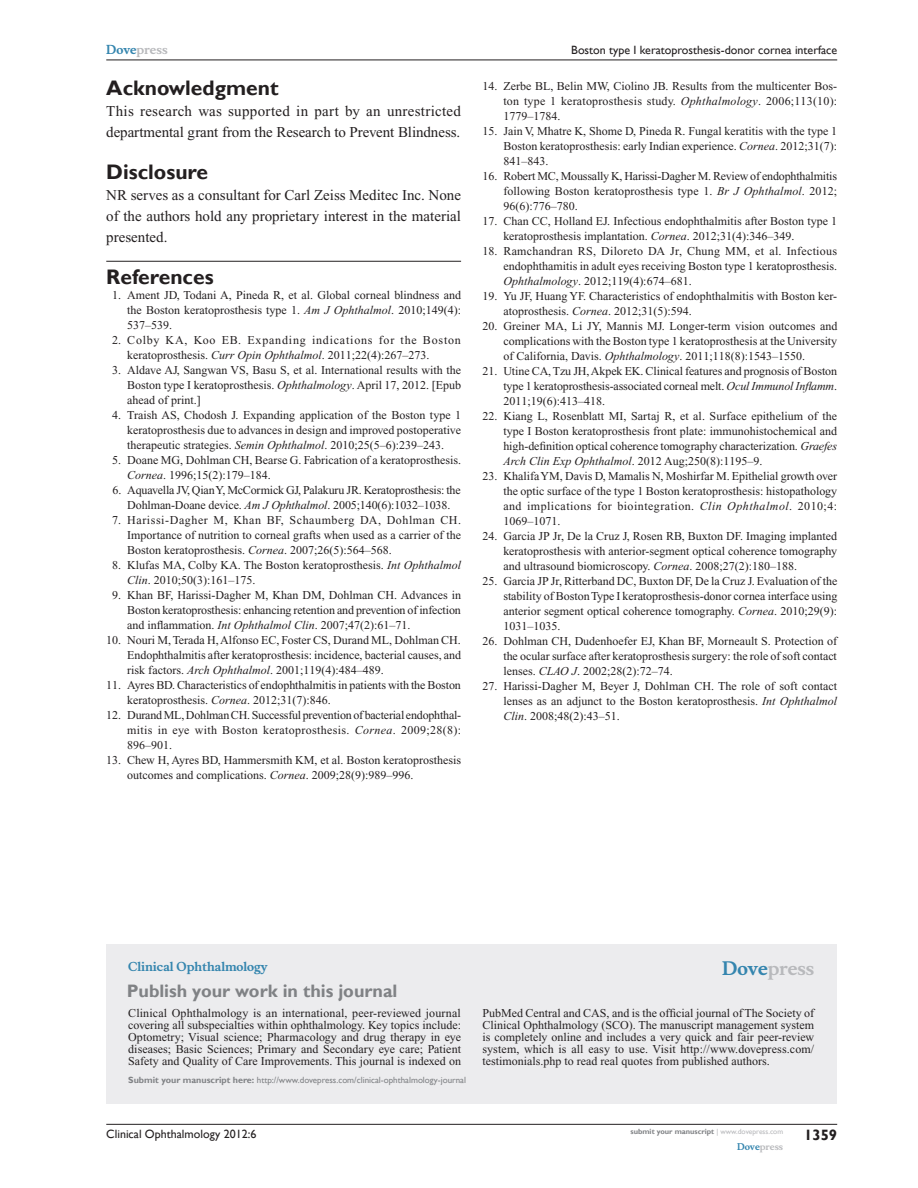
<style>
.page{position:relative;width:918px;height:1188px;background:#fff}
.page>*{position:absolute;margin:0;border:0;box-sizing:border-box;transform-origin:0 0}
.RefH{font:700 21px "Gill Sans";color:#231f20}
.PromBx-H1{font:700 18px "Gill Sans";color:#808285}
.PromBx-Brand{font:700 18px "Musee";color:#b8b9bc}
.TxF{font:15px/21px "Times New Roman";color:#231f20}
.t1{font:700 15px "Gill Sans";color:#231f20}
.RefNL2{font:12px/15px "Times New Roman";color:#231f20;text-align:justify}
.PromBx-Tx{font:12px/12px "Times New Roman";color:#231f20;text-align:justify}
.RefNL2-2{font:12px/15px "Times New Roman";letter-spacing:.065em;color:#231f20}
.t2{font:12px "Gill Sans";color:#231f20}
.PromBx-JrnlName{font:700 12px "Musee";color:#3485ae}
.t3{font:700 12px "Musee";color:#b8b9bc}
.PromBx-SubmitMssWebA{font:9px "Gill Sans";color:#808285}
.t4{font:700 9px "Musee";color:#b8b9bc}
.t5{font:700 7.5px "Gill Sans";color:#808285}
.s1{color:#3485ae}
.s2{font-style:italic}
.s3{font-weight:700}
.s4{font-weight:400;color:#b8b9bc}
</style>
<div class="page">
<div style="left:106px;top:944px;width:731px;height:159px;background:#ececee"></div>
<hr style="left:106px;top:261px;width:355px;height:1px;background:#231f20">
<hr style="left:106px;top:1124px;width:731px;height:1px;background:#231f20">
<hr style="left:106px;top:60px;width:731px;height:1px;background:#231f20">
<p class="t3" style="left:106px;top:43px;width:63px"><span class="s1">Dove</span>press</p>
<h1 class="RefH" style="left:106px;top:76px;width:174px">Acknowledgment</h1>
<p class="TxF" style="left:106px;top:101px;width:356px">This research was supported in part by an unrestricted departmental grant from the Research to Prevent Blindness.</p>
<h1 class="RefH" style="left:106px;top:160px;width:103px">Disclosure</h1>
<p class="TxF" style="left:106px;top:185px;width:356px;text-align:justify">NR serves as a consultant for Carl Zeiss Meditec Inc. None of the authors hold any proprietary interest in the material presented.</p>
<p class="RefH" style="left:106px;top:265px;width:109px">References</p>
<p class="RefNL2" style="left:127px;top:288px;width:335px;text-indent:-15px">1. Ament JD, Todani A, Pineda R, et al. Global corneal blindness and the Boston keratoprosthesis type 1. <span class="s2">Am J Ophthalmol</span>. 2010;149(4):<br>537–539.</p>
<p class="RefNL2-2" style="left:127px;top:333px;width:335px;text-indent:-15px">2. Colby KA, Koo EB. Expanding indications for the Boston keratoprosthesis. <span class="s2">Curr Opin Ophthalmol</span>. 2011;22(4):267–273.</p>
<p class="RefNL2" style="left:127px;top:363px;width:335px;text-indent:-15px">3. Aldave AJ, Sangwan VS, Basu S, et al. International results with the Boston type I keratoprosthesis. <span class="s2">Ophthalmology</span>. April 17, 2012. [Epub ahead of print.]</p>
<p class="RefNL2" style="left:127px;top:408px;width:335px;text-indent:-15px">4. Traish AS, Chodosh J. Expanding application of the Boston type 1 keratoprosthesis due to advances in design and improved postoperative therapeutic strategies. <span class="s2">Semin Ophthalmol</span>. 2010;25(5–6):239–243.</p>
<p class="RefNL2" style="left:127px;top:453px;width:335px;text-indent:-15px">5. Doane MG, Dohlman CH, Bearse G. Fabrication of a keratoprosthesis.<br><span class="s2">Cornea</span>. 1996;15(2):179–184.</p>
<p class="RefNL2" style="left:113px;top:483px;width:350px;text-align:center">6. Aquavella JV, Qian Y, McCormick GJ, Palakuru JR. Keratoprosthesis: the<br>Dohlman-Doane device. <span class="s2">Am J Ophthalmol</span>. 2005;140(6):1032–1038.</p>
<p class="RefNL2" style="left:127px;top:513px;width:335px;text-indent:-15px">7. Harissi-Dagher M, Khan BF, Schaumberg DA, Dohlman CH.<br>Importance of nutrition to corneal grafts when used as a carrier of the Boston keratoprosthesis. <span class="s2">Cornea</span>. 2007;26(5):564–568.</p>
<p class="RefNL2" style="left:127px;top:558px;width:335px;text-indent:-15px">8. Klufas MA, Colby KA. The Boston keratoprosthesis. <span class="s2">Int Ophthalmol<br>Clin</span>. 2010;50(3):161–175.</p>
<p class="RefNL2" style="left:127px;top:588px;width:335px;text-indent:-15px">9. Khan BF, Harissi-Dagher M, Khan DM, Dohlman CH. Advances in Boston keratoprosthesis: enhancing retention and prevention of infection and inflammation. <span class="s2">Int Ophthalmol Clin</span>. 2007;47(2):61–71.</p>
<p class="RefNL2" style="left:127px;top:633px;width:335px;text-indent:-21px">10. Nouri M, Terada H, Alfonso EC, Foster CS, Durand ML, Dohlman CH.<br>Endophthalmitis after keratoprosthesis: incidence, bacterial causes, and risk factors. <span class="s2">Arch Ophthalmol</span>. 2001;119(4):484–489.</p>
<p class="RefNL2" style="left:127px;top:678px;width:335px;text-indent:-21px">11. Ayres BD. Characteristics of endophthalmitis in patients with the Boston keratoprosthesis. <span class="s2">Cornea</span>. 2012;31(7):846.</p>
<p class="RefNL2" style="left:127px;top:708px;width:335px;text-indent:-21px">12. Durand ML, Dohlman CH. Successful prevention of bacterial endophthal&shy;mitis in eye with Boston keratoprosthesis. <span class="s2">Cornea</span>. 2009;28(8):<br>896–901.</p>
<p class="RefNL2" style="left:127px;top:753px;width:335px;text-indent:-21px">13. Chew H, Ayres BD, Hammersmith KM, et al. Boston keratoprosthesis outcomes and complications. <span class="s2">Cornea</span>. 2009;28(9):989–996.</p>
<p class="t2" style="left:571px;top:43px;width:267px">Boston type I keratoprosthesis-donor cornea interface</p>
<p class="RefNL2" style="left:503px;top:79px;width:335px;text-indent:-21px">14. Zerbe BL, Belin MW, Ciolino JB. Results from the multicenter Bos&shy;ton type 1 keratoprosthesis study. <span class="s2">Ophthalmology</span>. 2006;113(10):<br>1779–1784.</p>
<p class="RefNL2" style="left:503px;top:124px;width:335px;text-indent:-21px">15. Jain V, Mhatre K, Shome D, Pineda R. Fungal keratitis with the type 1<br>Boston keratoprosthesis: early Indian experience. <span class="s2">Cornea</span>. 2012;31(7):<br>841–843.</p>
<p class="RefNL2" style="left:503px;top:169px;width:335px;text-indent:-21px">16. Robert MC, Moussally K, Harissi-Dagher M. Review of endophthalmitis following Boston keratoprosthesis type 1. <span class="s2">Br J Ophthalmol</span>. 2012; 96(6):776–780.</p>
<p class="RefNL2" style="left:503px;top:214px;width:335px;text-indent:-21px">17. Chan CC, Holland EJ. Infectious endophthalmitis after Boston type 1 keratoprosthesis implantation. <span class="s2">Cornea</span>. 2012;31(4):346–349.</p>
<p class="RefNL2" style="left:503px;top:244px;width:335px;text-indent:-21px">18. Ramchandran RS, Diloreto DA Jr, Chung MM, et al. Infectious endophthamitis in adult eyes receiving Boston type 1 keratoprosthesis.<br><span class="s2">Ophthalmology</span>. 2012;119(4):674–681.</p>
<p class="RefNL2" style="left:503px;top:289px;width:335px;text-indent:-21px">19. Yu JF, Huang YF. Characteristics of endophthalmitis with Boston ker&shy;atoprosthesis. <span class="s2">Cornea</span>. 2012;31(5):594.</p>
<p class="RefNL2" style="left:503px;top:319px;width:336px;text-indent:-21px">20. Greiner MA, Li JY, Mannis MJ. Longer-term vision outcomes and complications with the Boston type 1 keratoprosthesis at the University of California, Davis. <span class="s2">Ophthalmology</span>. 2011;118(8):1543–1550.</p>
<p class="RefNL2" style="left:503px;top:364px;width:335px;text-indent:-21px">21. Utine CA, Tzu JH, Akpek EK. Clinical features and prognosis of Boston type 1 keratoprosthesis-associated corneal melt. <span class="s2">Ocul Immunol Inflamm</span>.<br>2011;19(6):413–418.</p>
<p class="RefNL2" style="left:503px;top:409px;width:335px;text-indent:-21px">22. Kiang L, Rosenblatt MI, Sartaj R, et al. Surface epithelium of the type I Boston keratoprosthesis front plate: immunohistochemical and high-definition optical coherence tomography characterization. <span class="s2">Graefes Arch Clin Exp Ophthalmol</span>. 2012 Aug;250(8):1195–9.</p>
<p class="RefNL2" style="left:503px;top:469px;width:335px;text-indent:-21px">23. Khalifa YM, Davis D, Mamalis N, Moshirfar M. Epithelial growth over the optic surface of the type 1 Boston keratoprosthesis: histopathology and implications for biointegration. <span class="s2">Clin Ophthalmol</span>. 2010;4:<br>1069–1071.</p>
<p class="RefNL2" style="left:503px;top:529px;width:335px;text-indent:-21px">24. Garcia JP Jr, De la Cruz J, Rosen RB, Buxton DF. Imaging implanted keratoprosthesis with anterior-segment optical coherence tomography and ultrasound biomicroscopy. <span class="s2">Cornea</span>. 2008;27(2):180–188.</p>
<p class="RefNL2" style="left:503px;top:574px;width:336px;text-indent:-21px">25. Garcia JP Jr, Ritterband DC, Buxton DF, De la Cruz J. Evaluation of the stability of Boston Type I keratoprosthesis-donor cornea interface using anterior segment optical coherence tomography. <span class="s2">Cornea</span>. 2010;29(9):<br>1031–1035.</p>
<p class="RefNL2" style="left:503px;top:634px;width:335px;text-indent:-21px">26. Dohlman CH, Dudenhoefer EJ, Khan BF, Morneault S. Protection of the ocular surface after keratoprosthesis surgery: the role of soft contact lenses. <span class="s2">CLAO J</span>. 2002;28(2):72–74.</p>
<p class="RefNL2" style="left:503px;top:679px;width:335px;text-indent:-21px">27. Harissi-Dagher M, Beyer J, Dohlman CH. The role of soft contact lenses as an adjunct to the Boston keratoprosthesis. <span class="s2">Int Ophthalmol Clin</span>. 2008;48(2):43–51.</p>
<p class="PromBx-JrnlName" style="left:128px;top:959px;width:141px">Clinical Ophthalmology</p>
<p class="PromBx-H1" style="left:127px;top:980px;width:272px">Publish your work in this journal</p>
<p class="PromBx-Brand" style="left:722px;top:958px;width:94px"><span class="s1">Dove</span>press</p>
<p class="PromBx-Tx" style="left:128px;top:1007px;width:334px">Clinical Ophthalmology is an international, peer-reviewed journal covering all subspecialties within ophthalmology. Key topics include:<br>Optometry; Visual science; Pharmacology and drug therapy in eye diseases; Basic Sciences; Primary and Secondary eye care; Patient Safety and Quality of Care Improvements. This journal is indexed on</p>
<p class="PromBx-Tx" style="left:482px;top:1007px;width:333px">PubMed Central and CAS, and is the official journal of The Society of Clinical Ophthalmology (SCO). The manuscript management system is completely online and includes a very quick and fair peer-review system, which is all easy to use. Visit http://www.dovepress.com/ testimonials.php to read real quotes from published authors.</p>
<p class="PromBx-SubmitMssWebA" style="left:128px;top:1075px;width:339px"><span class="s3">Submit your manuscript here:</span> http://www.dovepress.com/clinical-ophthalmology-journal</p>
<p class="t2" style="left:106px;top:1127px;width:152px">Clinical Ophthalmology 2012:6</p>
<p class="t5" style="left:631px;top:1127px;width:154px">submit your manuscript <span class="s4">| www.dovepress.com</span></p>
<p class="t4" style="left:737px;top:1141px;width:48px"><span class="s1">Dove</span>press</p>
<p class="t1" style="left:804px;top:1126px;width:35px">1359</p>
</div>
